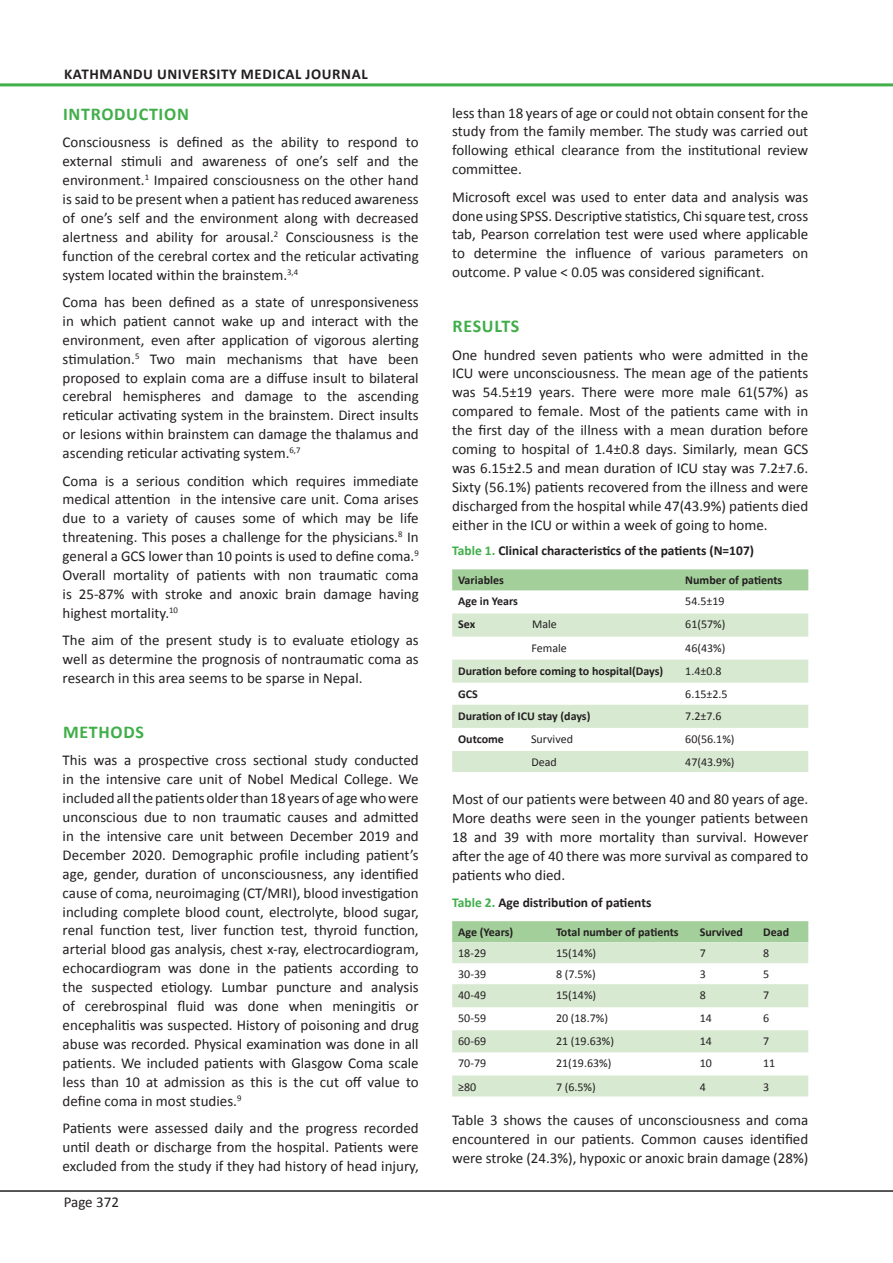
<style>
.page{position:relative;width:893px;height:1263px;background:#fff}
.page>*{position:absolute;margin:0;border:0;box-sizing:border-box;transform-origin:0 0}
.Normal_Text{font:700 18px "Calibri";letter-spacing:.04em;color:#40ae49}
.Heading_2_-_Sub_head{font:700 18px "Calibri";letter-spacing:.04em;color:#40ae49}
.Normal_Text-2{font:15px/18.9px "Calibri";color:#231f20;text-align:justify}
.Heading_2_-_Sub_head-2{font:700 15px "Calibri";letter-spacing:.04em;color:#231f20}
.Table_Figure_Legend{font:700 13.5px "Calibri";color:#231f20}
.Table_Text{font:12px "Calibri";color:#231f20}
.Table_Text-2{font:700 12px "Calibri";color:#231f20}
.s1{color:#40ae49}
</style>
<div class="page">
<hr style="left:0;top:1190px;width:893px;height:2px;background:#231f20">
<hr style="left:0;top:83px;width:893px;height:3px;background:#40ae49">
<div style="left:452px;top:921px;width:356px;height:21px;background:#a3cf9a"></div>
<svg style="left:452px;top:942px;width:356px;height:154px;fill:#d8e9d2"></svg>
<div style="left:452px;top:569px;width:356px;height:21px;background:#a3cf9a"></div>
<svg style="left:452px;top:613px;width:356px;height:159px;fill:#d8e9d2"></svg>
<p class="Heading_2_-_Sub_head-2" style="left:64px;top:64px;width:305px">KATHMANDU UNIVERSITY MEDICAL JOURNAL</p>
<p class="Heading_2_-_Sub_head" style="left:63px;top:102px;width:127px">INTRODUCTION</p>
<p class="Normal_Text-2" style="left:63px;top:133px;width:358px">Consciousness is defined as the ability to respond to external stimuli and awareness of one’s self and the environment.<sup>1</sup> Impaired consciousness on the other hand is said to be present when a patient has reduced awareness of one’s self and the environment along with decreased alertness and ability for arousal.<sup>2</sup> Consciousness is the function of the cerebral cortex and the reticular activating system located within the brainstem.<sup>3,4</sup></p>
<p class="Normal_Text-2" style="left:63px;top:293px;width:358px">Coma has been defined as a state of unresponsiveness in which patient cannot wake up and interact with the environment, even after application of vigorous alerting stimulation.<sup>5</sup> Two main mechanisms that have been proposed to explain coma are a diffuse insult to bilateral cerebral hemispheres and damage to the ascending reticular activating system in the brainstem. Direct insults or lesions within brainstem can damage the thalamus and ascending reticular activating system.<sup>6,7</sup></p>
<p class="Normal_Text-2" style="left:63px;top:471px;width:358px">Coma is a serious condition which requires immediate medical attention in the intensive care unit. Coma arises due to a variety of causes some of which may be life threatening. This poses a challenge for the physicians.<sup>8</sup> In general a GCS lower than 10 points is used to define coma.<sup>9<br></sup>Overall mortality of patients with non traumatic coma is 25-87% with stroke and anoxic brain damage having highest mortality.<sup>10</sup></p>
<p class="Normal_Text-2" style="left:63px;top:631px;width:358px">The aim of the present study is to evaluate etiology as well as determine the prognosis of nontraumatic coma as research in this area seems to be sparse in Nepal.</p>
<p class="Normal_Text" style="left:63px;top:720px;width:83px">METHODS</p>
<p class="Normal_Text-2" style="left:63px;top:751px;width:358px">This was a prospective cross sectional study conducted in the intensive care unit of Nobel Medical College. We included all the patients older than 18 years of age who were unconscious due to non traumatic causes and admitted in the intensive care unit between December 2019 and December 2020. Demographic profile including patient’s age, gender, duration of unconsciousness, any identified cause of coma, neuroimaging (CT/MRI), blood investigation including complete blood count, electrolyte, blood sugar, renal function test, liver function test, thyroid function, arterial blood gas analysis, chest x-ray, electrocardiogram, echocardiogram was done in the patients according to the suspected etiology. Lumbar puncture and analysis of cerebrospinal fluid was done when meningitis or encephalitis was suspected. History of poisoning and drug abuse was recorded. Physical examination was done in all patients. We included patients with Glasgow Coma scale less than 10 at admission as this is the cut off value to define coma in most studies.<sup>9</sup></p>
<p class="Normal_Text-2" style="left:63px;top:1118px;width:358px">Patients were assessed daily and the progress recorded until death or discharge from the hospital. Patients were excluded from the study if they had history of head injury,</p>
<p class="Normal_Text-2" style="left:64px;top:1193px;width:57px">Page 372</p>
<p class="Normal_Text-2" style="left:452px;top:103px;width:358px">less than 18 years of age or could not obtain consent for the study from the family member. The study was carried out following ethical clearance from the institutional review committee.</p>
<p class="Normal_Text-2" style="left:452px;top:187px;width:358px">Microsoft excel was used to enter data and analysis was done using SPSS. Descriptive statistics, Chi square test, cross tab, Pearson correlation test were used where applicable to determine the influence of various parameters on outcome. P value &lt; 0.05 was considered significant.</p>
<p class="Normal_Text" style="left:453px;top:315px;width:68px">RESULTS</p>
<p class="Normal_Text-2" style="left:452px;top:345px;width:358px">One hundred seven patients who were admitted in the ICU were unconsciousness. The mean age of the patients was 54.5±19 years. There were more male 61(57%) as compared to female. Most of the patients came with in the first day of the illness with a mean duration before coming to hospital of 1.4±0.8 days. Similarly, mean GCS was 6.15±2.5 and mean duration of ICU stay was 7.2±7.6.<br>Sixty (56.1%) patients recovered from the illness and were discharged from the hospital while 47(43.9%) patients died either in the ICU or within a week of going to home.</p>
<p class="Table_Figure_Legend" style="left:452px;top:542px;width:303px"><span class="s1">Table 1.</span> Clinical characteristics of the patients (N=107)</p>
<p class="Table_Text-2" style="left:458px;top:573px;width:47px">Variables</p>
<p class="Table_Text-2" style="left:685px;top:573px;width:99px">Number of patients</p>
<p class="Table_Text-2" style="left:458px;top:594px;width:61px">Age in Years</p>
<p class="Table_Text" style="left:685px;top:594px;width:41px">54.5±19</p>
<p class="Table_Text-2" style="left:458px;top:617px;width:19px">Sex</p>
<p class="Table_Text" style="left:532px;top:617px;width:26px">Male</p>
<p class="Table_Text" style="left:685px;top:617px;width:42px">61(57%)</p>
<p class="Table_Text" style="left:531px;top:640px;width:37px">Female</p>
<p class="Table_Text" style="left:685px;top:640px;width:42px">46(43%)</p>
<p class="Table_Text-2" style="left:458px;top:663px;width:207px">Duration before coming to hospital(Days)</p>
<p class="Table_Text" style="left:685px;top:663px;width:38px">1.4±0.8</p>
<p class="Table_Text-2" style="left:458px;top:686px;width:21px">GCS</p>
<p class="Table_Text" style="left:685px;top:686px;width:44px">6.15±2.5</p>
<p class="Table_Text-2" style="left:458px;top:708px;width:134px">Duration of ICU stay (days)</p>
<p class="Table_Text" style="left:685px;top:708px;width:38px">7.2±7.6</p>
<p class="Table_Text-2" style="left:458px;top:731px;width:47px">Outcome</p>
<p class="Table_Text" style="left:531px;top:731px;width:43px">Survived</p>
<p class="Table_Text" style="left:685px;top:731px;width:51px">60(56.1%)</p>
<p class="Table_Text" style="left:531px;top:754px;width:27px">Dead</p>
<p class="Table_Text" style="left:685px;top:754px;width:51px">47(43.9%)</p>
<p class="Normal_Text-2" style="left:452px;top:790px;width:358px">Most of our patients were between 40 and 80 years of age.<br>More deaths were seen in the younger patients between 18 and 39 with more mortality than survival. However after the age of 40 there was more survival as compared to patients who died.</p>
<p class="Table_Figure_Legend" style="left:452px;top:893px;width:201px"><span class="s1">Table 2.</span> Age distribution of patients</p>
<p class="Table_Text-2" style="left:458px;top:924px;width:57px">Age (Years)</p>
<p class="Table_Text-2" style="left:556px;top:924px;width:124px">Total number of patients</p>
<p class="Table_Text-2" style="left:700px;top:924px;width:45px">Survived</p>
<p class="Table_Text-2" style="left:763px;top:924px;width:27px">Dead</p>
<p class="Table_Text" style="left:458px;top:946px;width:30px">18-29</p>
<p class="Table_Text" style="left:556px;top:946px;width:42px">15(14%)</p>
<p class="Table_Text" style="left:700px;top:946px;width:8px">7</p>
<p class="Table_Text" style="left:763px;top:946px;width:8px">8</p>
<p class="Table_Text" style="left:458px;top:967px;width:30px">30-39</p>
<p class="Table_Text" style="left:556px;top:967px;width:41px">8 (7.5%)</p>
<p class="Table_Text" style="left:700px;top:967px;width:8px">3</p>
<p class="Table_Text" style="left:763px;top:967px;width:8px">5</p>
<p class="Table_Text" style="left:458px;top:988px;width:30px">40-49</p>
<p class="Table_Text" style="left:556px;top:988px;width:42px">15(14%)</p>
<p class="Table_Text" style="left:700px;top:988px;width:8px">8</p>
<p class="Table_Text" style="left:763px;top:988px;width:8px">7</p>
<p class="Table_Text" style="left:458px;top:1011px;width:30px">50-59</p>
<p class="Table_Text" style="left:556px;top:1011px;width:54px">20 (18.7%)</p>
<p class="Table_Text" style="left:700px;top:1011px;width:14px">14</p>
<p class="Table_Text" style="left:763px;top:1011px;width:8px">6</p>
<p class="Table_Text" style="left:458px;top:1034px;width:30px">60-69</p>
<p class="Table_Text" style="left:556px;top:1034px;width:60px">21 (19.63%)</p>
<p class="Table_Text" style="left:700px;top:1034px;width:14px">14</p>
<p class="Table_Text" style="left:763px;top:1034px;width:8px">7</p>
<p class="Table_Text" style="left:458px;top:1056px;width:30px">70-79</p>
<p class="Table_Text" style="left:556px;top:1056px;width:57px">21(19.63%)</p>
<p class="Table_Text" style="left:700px;top:1056px;width:14px">10</p>
<p class="Table_Text" style="left:763px;top:1056px;width:14px">11</p>
<p class="Table_Text" style="left:458px;top:1079px;width:20px">≥80</p>
<p class="Table_Text" style="left:556px;top:1079px;width:41px">7 (6.5%)</p>
<p class="Table_Text" style="left:700px;top:1079px;width:8px">4</p>
<p class="Table_Text" style="left:763px;top:1079px;width:8px">3</p>
<p class="Normal_Text-2" style="left:452px;top:1110px;width:358px">Table 3 shows the causes of unconsciousness and coma encountered in our patients. Common causes identified were stroke (24.3%), hypoxic or anoxic brain damage (28%)</p>
</div>
